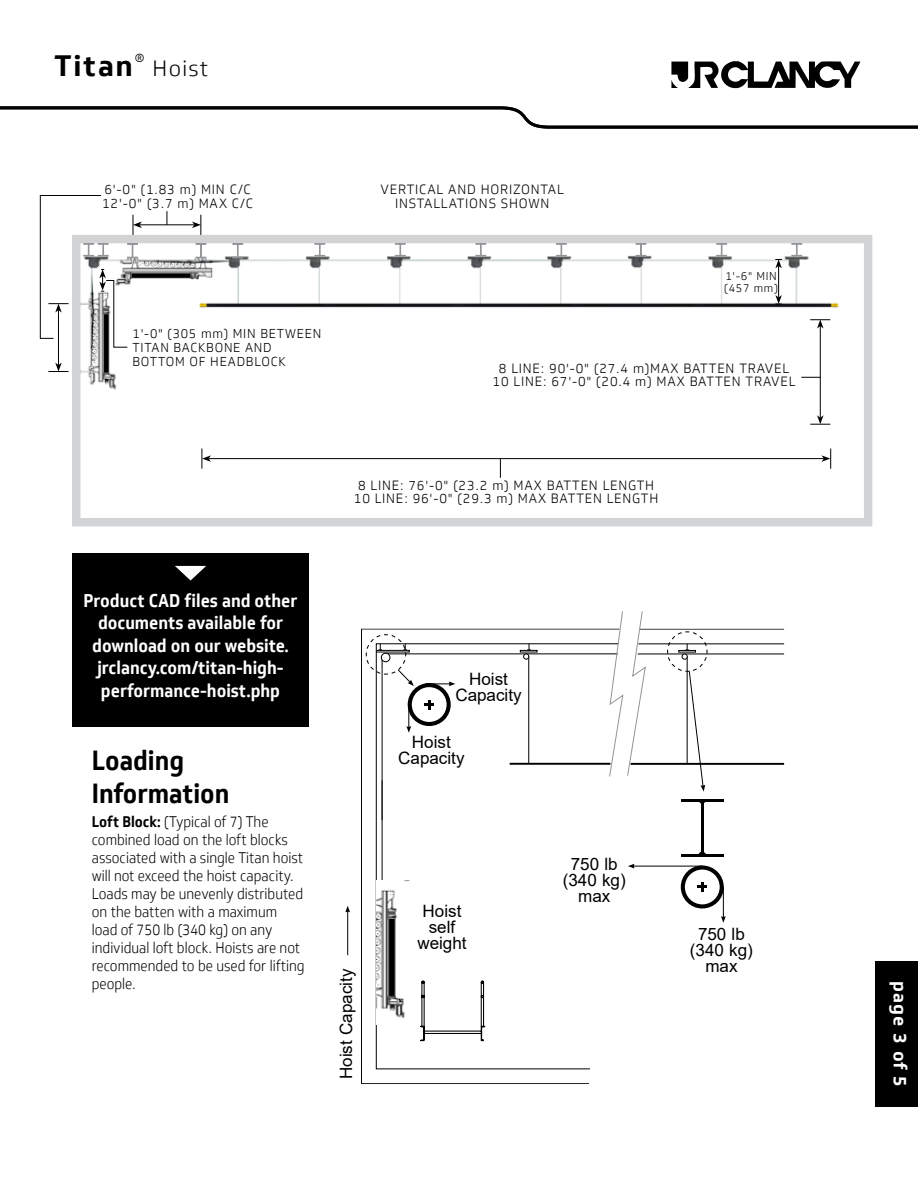
<style>
.page{position:relative;width:918px;height:1188px;background:#fff}
.page>*{position:absolute;margin:0;border:0;box-sizing:border-box;transform-origin:0 0}
.t1{font:700 28.8px "Soleto";letter-spacing:.06em;color:#000}
.t2{font:700 27px/32.4px "Soleto";color:#000;scale:.9 1}
.t3{font:700 18px/22.5px "Soleto";color:#fff;text-align:center;scale:.9 1}
.t4{font:700 18px "Soleto";color:#fff}
.t5{font:17.1px/15.9px "Arial";color:#000;text-align:center}
.t6{font:300 15px/18px "Soleto";color:#000;scale:.9 1}
.t7{font:300 13.05px/13px "Soleto";letter-spacing:.06em;color:#000;text-align:center}
.t8{font:300 12.6px/14px "Soleto";letter-spacing:.06em;color:#000}
.t9{font:300 11.1px/12px "Soleto";letter-spacing:.06em;color:#000}
.s1{font-weight:300;font-size:21.6px}
.s2{font-weight:700}
</style>
<div class="page">
<div style="left:876px;top:961px;width:42px;height:146px;background:#000"></div>
<svg style="left:0;top:106px;width:918px;height:23px"></svg>
<img style="left:81px;top:255px;width:758px;height:152px">
<div style="left:72px;top:235px;width:800px;height:291px;border:8px solid #d1d3d4"></div>
<hr style="left:58px;top:310px;width:1px;height:55px;background:#000">
<svg style="left:48px;top:363px;width:21px;height:9px"></svg>
<hr style="left:820px;top:326px;width:1px;height:92px;background:#000">
<svg style="left:810px;top:415px;width:20px;height:10px"></svg>
<svg style="left:810px;top:319px;width:20px;height:9px"></svg>
<svg style="left:801px;top:377px;width:19px;height:1px"></svg>
<hr style="left:209px;top:458px;width:615px;height:1px;background:#000">
<svg style="left:202px;top:449px;width:9px;height:20px"></svg>
<svg style="left:821px;top:449px;width:10px;height:20px"></svg>
<svg style="left:500px;top:459px;width:1px;height:19px"></svg>
<hr style="left:778px;top:266px;width:1px;height:31px;background:#000">
<svg style="left:775px;top:295px;width:7px;height:10px"></svg>
<svg style="left:775px;top:259px;width:7px;height:9px"></svg>
<svg style="left:196px;top:243px;width:10px;height:15px"></svg>
<svg style="left:233px;top:243px;width:10px;height:15px"></svg>
<svg style="left:315px;top:243px;width:10px;height:13px"></svg>
<svg style="left:395px;top:243px;width:10px;height:13px"></svg>
<svg style="left:476px;top:243px;width:10px;height:13px"></svg>
<svg style="left:636px;top:243px;width:10px;height:13px"></svg>
<svg style="left:556px;top:243px;width:10px;height:13px"></svg>
<svg style="left:792px;top:243px;width:10px;height:13px"></svg>
<svg style="left:717px;top:243px;width:10px;height:13px"></svg>
<svg style="left:361px;top:629px;width:248px;height:455px"></svg>
<hr style="left:385px;top:653px;width:235px;height:1px;background:#000">
<hr style="left:528px;top:656px;width:1px;height:108px;background:#000">
<hr style="left:510px;top:763px;width:110px;height:2px;background:#000">
<svg style="left:520px;top:644px;width:17px;height:15px"></svg>
<div style="left:523px;top:653px;width:6px;height:7px;border:1px solid #000;border-radius:50%"></div>
<hr style="left:681px;top:799px;width:43px;height:2px;background:#000">
<hr style="left:681px;top:854px;width:43px;height:2px;background:#000">
<hr style="left:701px;top:799px;width:2px;height:57px;background:#000">
<svg style="left:698px;top:801px;width:9px;height:4px"></svg>
<svg style="left:698px;top:850px;width:8px;height:4px"></svg>
<div style="left:681px;top:865px;width:43px;height:43px;border:4px solid #000;border-radius:50%"></div>
<svg style="left:698px;top:882px;width:9px;height:10px"></svg>
<div style="left:410px;top:685px;width:39px;height:39px;background:#fff;border-radius:50%"></div>
<div style="left:408px;top:683px;width:43px;height:43px;border:4px solid #000;border-radius:50%"></div>
<svg style="left:425px;top:700px;width:9px;height:9px"></svg>
<svg style="left:365px;top:634px;width:49px;height:52px"></svg>
<svg style="left:425px;top:681px;width:30px;height:5px"></svg>
<svg style="left:406px;top:703px;width:5px;height:30px"></svg>
<hr style="left:633px;top:866px;width:70px;height:1px;background:#000">
<svg style="left:628px;top:864px;width:7px;height:5px"></svg>
<hr style="left:723px;top:887px;width:1px;height:31px;background:#000">
<svg style="left:721px;top:916px;width:5px;height:7px"></svg>
<svg style="left:609px;top:611px;width:175px;height:181px"></svg>
<hr style="left:347px;top:911px;width:1px;height:44px;background:#000">
<svg style="left:345px;top:906px;width:5px;height:6px"></svg>
<img style="left:377px;top:881px;width:56px;height:22px">
<div style="left:405px;top:1021px;width:96px;height:29px;background:#fff"></div>
<svg style="left:372px;top:903px;width:119px;height:151px"></svg>
<div style="left:72px;top:553px;width:237px;height:173px;background:#000"></div>
<svg style="left:175px;top:566px;width:31px;height:15px"></svg>
<svg style="left:671px;top:61px;width:189px;height:28px"></svg>
<hr style="left:139px;top:225px;width:55px;height:1px;background:#000">
<svg style="left:40px;top:195px;width:102px;height:153px"></svg>
<svg style="left:192px;top:215px;width:10px;height:20px"></svg>
<svg style="left:167px;top:211px;width:1px;height:14px"></svg>
<h1 class="t1" style="left:54px;top:48px;width:156px">Titan<sup>®</sup> <span class="s1">Hoist</span></h1>
<p class="t7" style="left:102px;top:183px;width:152px;text-align:left">6'-0" (1.83 m) MIN C/C<br>12'-0" (3.7 m) MAX C/C</p>
<p class="t7" style="left:381px;top:183px;width:185px">VERTICAL AND HORIZONTAL<br>INSTALLATIONS SHOWN</p>
<p class="t9" style="left:724px;top:271px;width:55px">1'-6" MIN (457 mm)</p>
<p class="t8" style="left:133px;top:327px;width:190px">1'-0" (305 mm) MIN BETWEEN<br>TITAN BACKBONE AND<br>BOTTOM OF HEADBLOCK</p>
<p class="t7" style="left:493px;top:362px;width:304px">8 LINE: 90'-0" (27.4 m)MAX BATTEN TRAVEL<br>10 LINE: 67'-0" (20.4 m) MAX BATTEN TRAVEL</p>
<p class="t3" style="left:84px;top:589px;width:239px">Product CAD files and other documents available for download on our website. jrclancy.com/titan-high&shy;performance-hoist.php</p>
<h2 class="t2" style="left:92px;top:745px;width:154px">Loading<br>Information</h2>
<p class="t6" style="left:92px;top:813px;width:238px"><span class="s2">Loft Block:</span> (Typical of 7) The combined load on the loft blocks associated with a single Titan hoist will not exceed the hoist capacity.<br>Loads may be unevenly distributed on the batten with a maximum load of 750 lb (340 kg) on any individual loft block. Hoists are not recommended to be used for lifting people.</p>
<p class="t7" style="left:354px;top:479px;width:306px">8 LINE: 76'-0" (23.2 m) MAX BATTEN LENGTH<br>10 LINE: 96'-0" (29.3 m) MAX BATTEN LENGTH</p>
<p class="t5" style="left:338px;top:1079px;width:112px;rotate:-90deg">Hoist Capacity</p>
<p class="t5" style="left:455px;top:671px;width:68px">Hoist<br>Capacity</p>
<p class="t5" style="left:398px;top:734px;width:68px">Hoist<br>Capacity</p>
<p class="t5" style="left:417px;top:903px;width:51px">Hoist self weight</p>
<p class="t5" style="left:563px;top:856px;width:64px">750 lb (340 kg) max</p>
<p class="t5" style="left:690px;top:926px;width:64px">750 lb (340 kg) max</p>
<p class="t4" style="left:911px;top:981px;width:107px;rotate:90deg">page 3 of 5</p>
</div>
